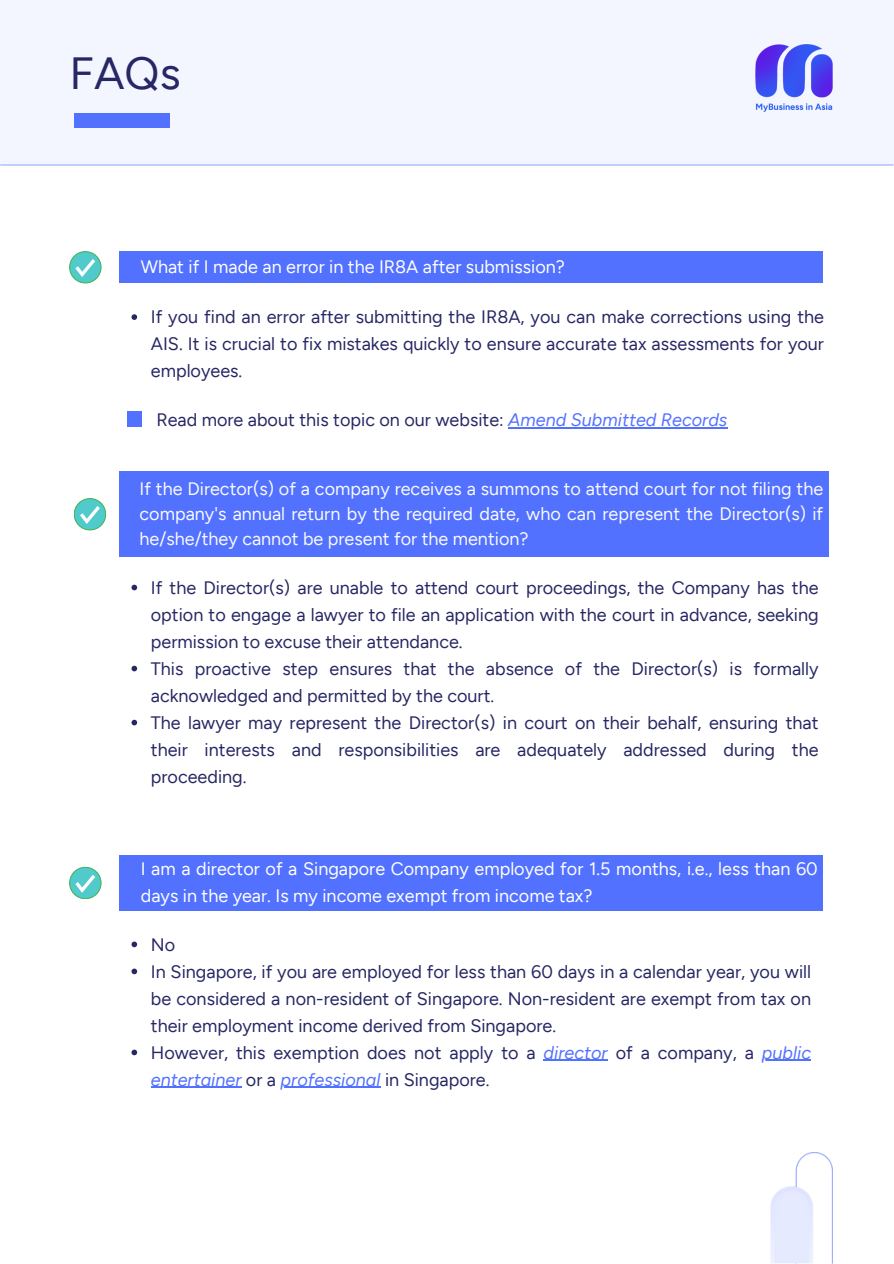
<style>
.page{position:relative;width:894px;height:1264px;background:#fff}
.page>*{position:absolute;margin:0;border:0;box-sizing:border-box;transform-origin:0 0}
.t1{font:45px "Oak Sans";color:#272765}
.t2{font:18px/27px "Oak Sans";color:#272765;text-align:justify}
.t3{font:18px/24.8px "Oak Sans";color:#f9faff;text-align:justify}
.t4{font:18px/27px "Oak Sans";color:#fff}
.t5{font:italic 18px "Oak Sans";color:#5271ff}
.s1{font-style:italic;color:#5271ff}
.s2{font-style:normal;color:#272765}
</style>
<div class="page">
<div style="left:0;top:1px;width:893px;height:164px;background:#f3f5ff"></div>
<hr style="left:1px;top:164px;width:891px;height:1px;background:#9aacfd">
<img style="left:770px;top:1152px;width:62px;height:110px">
<div style="left:74px;top:113px;width:96px;height:14px;background:#5271ff"></div>
<img style="left:755px;top:44px;width:78px;height:68px">
<div style="left:70px;top:251px;width:31px;height:32px;background:#51cacc;border-radius:50%"></div>
<div style="left:70px;top:251px;width:31px;height:32px;border:1px solid #3fb24f;border-radius:50%"></div>
<svg style="left:75px;top:259px;width:20px;height:18px"></svg>
<svg style="left:131px;top:314px;width:6px;height:6px"></svg>
<hr style="left:508px;top:427px;width:219px;height:1px;background:#5271ff">
<div style="left:128px;top:412px;width:14px;height:15px;background:#5271ff"></div>
<div style="left:70px;top:867px;width:31px;height:31px;background:#51cacc;border-radius:50%"></div>
<div style="left:70px;top:867px;width:31px;height:31px;border:1px solid #3fb24f;border-radius:50%"></div>
<svg style="left:75px;top:875px;width:20px;height:17px"></svg>
<svg style="left:131px;top:941px;width:6px;height:6px"></svg>
<svg style="left:131px;top:968px;width:6px;height:6px"></svg>
<svg style="left:131px;top:1049px;width:6px;height:6px"></svg>
<hr style="left:543px;top:1059px;width:64px;height:1px;background:#5271ff">
<hr style="left:761px;top:1059px;width:49px;height:1px;background:#5271ff">
<hr style="left:151px;top:1086px;width:90px;height:1px;background:#5271ff">
<hr style="left:280px;top:1086px;width:100px;height:1px;background:#5271ff">
<div style="left:119px;top:251px;width:704px;height:32px;background:#5271ff"></div>
<div style="left:119px;top:855px;width:704px;height:55px;background:#5271ff"></div>
<svg style="left:74px;top:498px;width:32px;height:32px"></svg>
<div style="left:74px;top:498px;width:32px;height:32px;border:1px solid #3fb24f;border-radius:50%"></div>
<svg style="left:80px;top:506px;width:20px;height:18px"></svg>
<div style="left:119px;top:471px;width:709px;height:86px;background:#5271ff"></div>
<svg style="left:131px;top:584px;width:6px;height:6px"></svg>
<svg style="left:131px;top:665px;width:6px;height:6px"></svg>
<svg style="left:131px;top:719px;width:6px;height:6px"></svg>
<p class="t1" style="left:70px;top:46px;width:112px">FAQs</p>
<p class="t4" style="left:141px;top:253px;width:425px">What if I made an error in the IR8A after submission?</p>
<p class="t2" style="left:151px;top:303px;width:674px">If you find an error after submitting the IR8A, you can make corrections using the AIS. It is crucial to fix mistakes quickly to ensure accurate tax assessments for your employees.</p>
<p class="t2" style="left:156px;top:406px;width:572px">Read more about this topic on our website: <span class="s1">Amend Submitted Records</span></p>
<p class="t3" style="left:139px;top:476px;width:685px">If the Director(s) of a company receives a summons to attend court for not filing the company's annual return by the required date, who can represent the Director(s) if he/she/they cannot be present for the mention?</p>
<p class="t2" style="left:151px;top:574px;width:669px">If the Director(s) are unable to attend court proceedings, the Company has the option to engage a lawyer to file an application with the court in advance, seeking permission to excuse their attendance.</p>
<p class="t2" style="left:151px;top:655px;width:669px">This proactive step ensures that the absence of the Director(s) is formally acknowledged and permitted by the court.</p>
<p class="t2" style="left:151px;top:709px;width:669px">The lawyer may represent the Director(s) in court on their behalf, ensuring that their interests and responsibilities are adequately addressed during the proceeding.</p>
<p class="t4" style="left:141px;top:855px;width:678px">I am a director of a Singapore Company employed for 1.5 months, i.e., less than 60 days in the year. Is my income exempt from income tax?</p>
<p class="t2" style="left:151px;top:930px;width:26px">No</p>
<p class="t2" style="left:151px;top:957px;width:661px">In Singapore, if you are employed for less than 60 days in a calendar year, you will be considered a non-resident of Singapore. Non-resident are exempt from tax on their employment income derived from Singapore.</p>
<p class="t2" style="left:151px;top:1038px;width:661px">However, this exemption does not apply to a <span class="s1">director</span> of a company, a <span class="s1">public</span></p>
<p class="t5" style="left:151px;top:1068px;width:340px">entertainer <span class="s2">or a</span> professional <span class="s2">in Singapore.</span></p>
</div>
